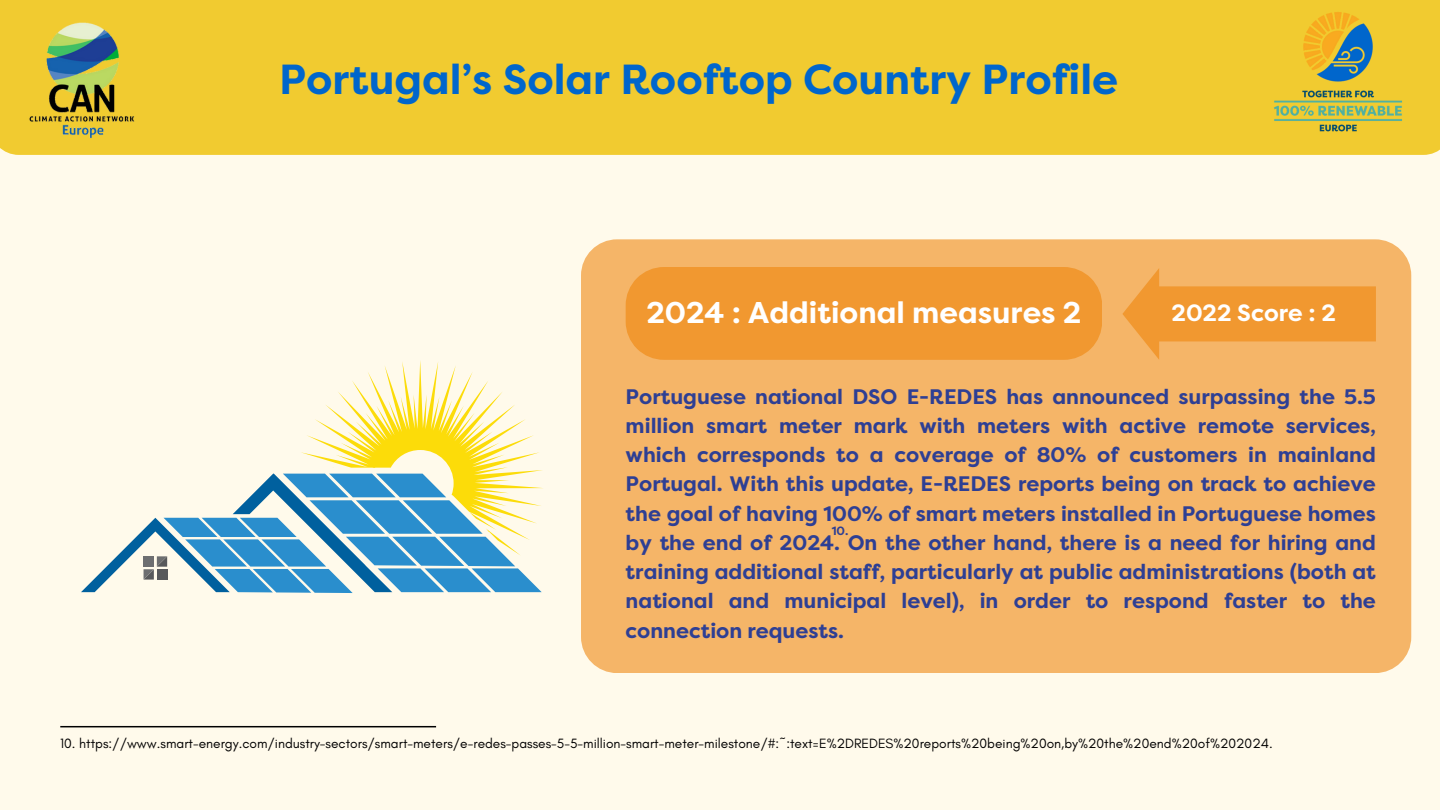
<style>
.page{position:relative;width:1440px;height:810px;background:#fffaeb}
.page>*{position:absolute;margin:0;border:0;box-sizing:border-box;transform-origin:0 0}
.t1{font:700 42px "Filson Pro";color:#06c}
.t2{font:700 30px "Filson Pro";color:#fff}
.t3{font:700 23.5px "Filson Pro";color:#fff}
.t4{font:700 21px/29.2px "Filson Pro";color:#2e3f94;text-align:justify}
.t5{font:13.7px "Glacial Indifference";color:#000}
.t6{font:700 12px "Filson Pro";color:#2e3f94}
</style>
<div class="page">
<div style="left:0;top:0;width:1440px;height:155px;background:#f1cb30"></div>
<img style="left:26px;top:19px;width:110px;height:124px">
<div style="left:581px;top:239px;width:830px;height:434px;background:#f5b568;border-radius:36px"></div>
<hr style="left:60px;top:726px;width:376px;height:1px;background:#000">
<img style="left:1264px;top:7px;width:147px;height:129px">
<div style="left:626px;top:267px;width:476px;height:93px;background:#f19830"></div>
<svg style="left:1122px;top:268px;width:254px;height:91px"></svg>
<svg style="left:301px;top:360px;width:242px;height:129px"></svg>
<svg style="left:81px;top:474px;width:461px;height:119px"></svg>
<div style="left:157px;top:569px;width:10px;height:11px;background:#58595b"></div>
<p class="t1" style="left:279px;top:55px;width:840px">Portugal’s Solar Rooftop Country Profile</p>
<p class="t2" style="left:646px;top:295px;width:436px">2024 : Additional measures 2</p>
<p class="t3" style="left:1172px;top:300px;width:166px">2022 Score : 2</p>
<h2 class="t4" style="left:626px;top:382px;width:752px">Portuguese national DSO E-REDES has announced surpassing the 5.5 million smart meter mark with meters with active remote services, which corresponds to a coverage of 80% of customers in mainland Portugal. With this update, E-REDES reports being on track to achieve the goal of having 100% of smart meters installed in Portuguese homes by the end of 2024. On the other hand, there is a need for hiring and training additional staff, particularly at public administrations (both at national and municipal level), in order to respond faster to the connection requests.</h2>
<h4 class="t6" style="left:832px;top:524px;width:18px">10.</h4>
<h3 class="t5" style="left:60px;top:735px;width:1214px">10. https://www.smart-energy.com/industry-sectors/smart-meters/e-redes-passes-5-5-million-smart-meter-milestone/#:~:text=E%2DREDES%20reports%20being%20on,by%20the%20end%20of%202024.</h3>
</div>
